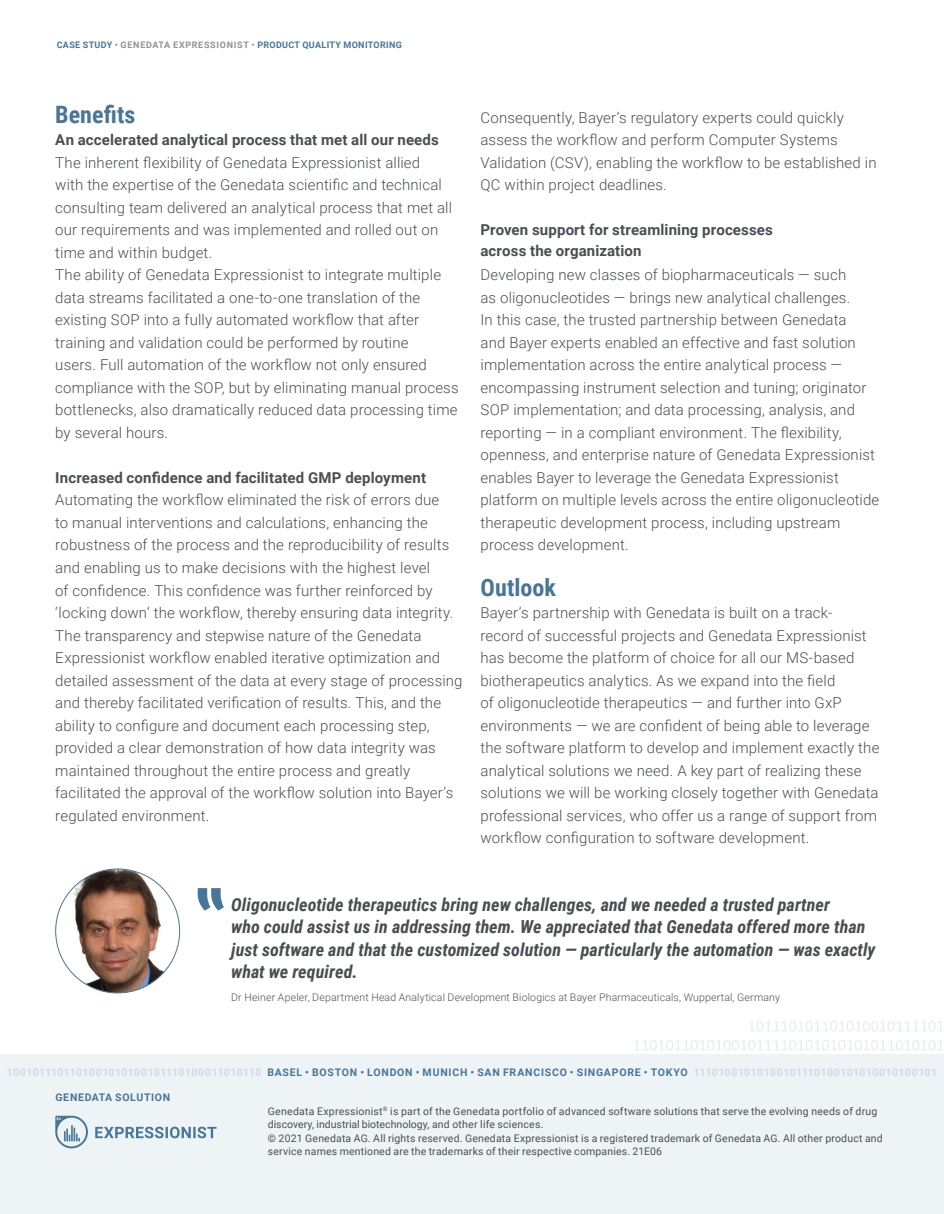
<style>
.page{position:relative;width:944px;height:1214px;background:#fff}
.page>*{position:absolute;margin:0;border:0;box-sizing:border-box;transform-origin:0 0}
._03_Subline_H2{font:700 24px "Roboto Condensed";letter-spacing:.005em;color:#487698}
.Running_text{font:italic 700 18px/22.5px "Roboto Condensed";letter-spacing:.005em;color:#4b4e51}
._04_Running_TXT{font:300 15px/22.5px "Roboto";letter-spacing:.01em;color:#4b4e51}
.SubSubheader_h3{font:700 15px/21px "Roboto";letter-spacing:.01em;color:#4b4e51}
.Footer_Text{font:10.5px/13.5px "Roboto";letter-spacing:.015em;color:#4b4e51}
.t1{font:700 10.5px "Roboto";letter-spacing:.045em;color:#d2d9e3}
.Running_text-2{font:300 10.5px "Roboto";letter-spacing:.015em;color:#4b4e51}
._01_blue_box_H1{font:700 10.5px "Roboto";letter-spacing:.06em;color:#487698}
.t2{font:700 9px "Roboto";letter-spacing:.035em;color:#487698}
.s1{color:#939395}
.s2{color:#487698}
</style>
<div class="page">
<div style="left:0;top:1054px;width:944px;height:160px;background:#eef4f6"></div>
<svg style="left:55px;top:1115px;width:161px;height:33px"></svg>
<svg style="left:198px;top:888px;width:26px;height:22px"></svg>
<img style="left:56px;top:869px;width:124px;height:124px;border-radius:62px">
<svg style="left:634px;top:1040px;width:309px;height:10px"></svg>
<svg style="left:749px;top:1021px;width:194px;height:10px"></svg>
<p class="t2" style="left:57px;top:39px;width:346px">CASE STUDY <span class="s1">• GENEDATA EXPRESSIONIST •</span> PRODUCT QUALITY MONITORING</p>
<p class="_03_Subline_H2" style="left:55px;top:97px;width:82px">Benefits</p>
<p class="SubSubheader_h3" style="left:55px;top:129px;width:385px">An accelerated analytical process that met all our needs</p>
<p class="_04_Running_TXT" style="left:55px;top:151px;width:398px">The inherent flexibility of Genedata Expressionist allied with the expertise of the Genedata scientific and technical consulting team delivered an analytical process that met all our requirements and was implemented and rolled out on time and within budget.</p>
<p class="_04_Running_TXT" style="left:55px;top:263px;width:405px">The ability of Genedata Expressionist to integrate multiple data streams facilitated a one-to-one translation of the existing SOP into a fully automated workflow that after training and validation could be performed by routine<br>users. Full automation of the workflow not only ensured compliance with the SOP, but by eliminating manual process bottlenecks, also dramatically reduced data processing time by several hours.</p>
<p class="SubSubheader_h3" style="left:55px;top:466px;width:372px">Increased confidence and facilitated GMP deployment</p>
<p class="_04_Running_TXT" style="left:55px;top:488px;width:399px">Automating the workflow eliminated the risk of errors due to manual interventions and calculations, enhancing the robustness of the process and the reproducibility of results and enabling us to make decisions with the highest level<br>of confidence. This confidence was further reinforced by ‘locking down‘ the workflow, thereby ensuring data integrity.</p>
<p class="_04_Running_TXT" style="left:55px;top:623px;width:409px">The transparency and stepwise nature of the Genedata Expressionist workflow enabled iterative optimization and detailed assessment of the data at every stage of processing and thereby facilitated verification of results. This, and the ability to configure and document each processing step, provided a clear demonstration of how data integrity was maintained throughout the entire process and greatly facilitated the approval of the workflow solution into Bayer’s regulated environment.</p>
<p class="_04_Running_TXT" style="left:480px;top:106px;width:397px">Consequently, Bayer’s regulatory experts could quickly assess the workflow and perform Computer Systems Validation (CSV), enabling the workflow to be established in QC within project deadlines.</p>
<p class="SubSubheader_h3" style="left:480px;top:219px;width:294px">Proven support for streamlining processes across the organization</p>
<p class="_04_Running_TXT" style="left:480px;top:263px;width:400px">Developing new classes of biopharmaceuticals — such<br>as oligonucleotides — brings new analytical challenges.<br>In this case, the trusted partnership between Genedata<br>and Bayer experts enabled an effective and fast solution implementation across the entire analytical process — encompassing instrument selection and tuning; originator SOP implementation; and data processing, analysis, and reporting — in a compliant environment. The flexibility, openness, and enterprise nature of Genedata Expressionist enables Bayer to leverage the Genedata Expressionist platform on multiple levels across the entire oligonucleotide therapeutic development process, including upstream process development.</p>
<p class="_03_Subline_H2" style="left:480px;top:570px;width:77px">Outlook</p>
<p class="_04_Running_TXT" style="left:480px;top:601px;width:400px">Bayer’s partnership with Genedata is built on a track&shy;record of successful projects and Genedata Expressionist has become the platform of choice for all our MS-based biotherapeutics analytics. As we expand into the field<br>of oligonucleotide therapeutics — and further into GxP environments — we are confident of being able to leverage the software platform to develop and implement exactly the analytical solutions we need. A key part of realizing these solutions we will be working closely together with Genedata professional services, who offer us a range of support from workflow configuration to software development.</p>
<p class="Running_text" style="left:231px;top:892px;width:645px">Oligonucleotide therapeutics bring new challenges, and we needed a trusted partner<br>who could assist us in addressing them. We appreciated that Genedata offered more than just software and that the customized solution — particularly the automation — was exactly what we required.</p>
<p class="Running_text-2" style="left:231px;top:989px;width:550px">Dr Heiner Apeler, Department Head Analytical Development Biologics at Bayer Pharmaceuticals, Wuppertal, Germany</p>
<p class="t1" style="left:7px;top:1064px;width:931px">1001011101101001010100101110100011010110 <span class="s2">BASEL • BOSTON • LONDON • MUNICH • SAN FRANCISCO • SINGAPORE • TOKYO</span> 11101001010100101110100101010010100101</p>
<p class="_01_blue_box_H1" style="left:55px;top:1090px;width:116px">GENEDATA SOLUTION</p>
<p class="Footer_Text" style="left:268px;top:1103px;width:616px">Genedata Expressionist<sup>®</sup> is part of the Genedata portfolio of advanced software solutions that serve the evolving needs of drug discovery, industrial biotechnology, and other life sciences.<br>© 2021 Genedata AG. All rights reserved. Genedata Expressionist is a registered trademark of Genedata AG. All other product and service names mentioned are the trademarks of their respective companies. 21E06</p>
</div>
